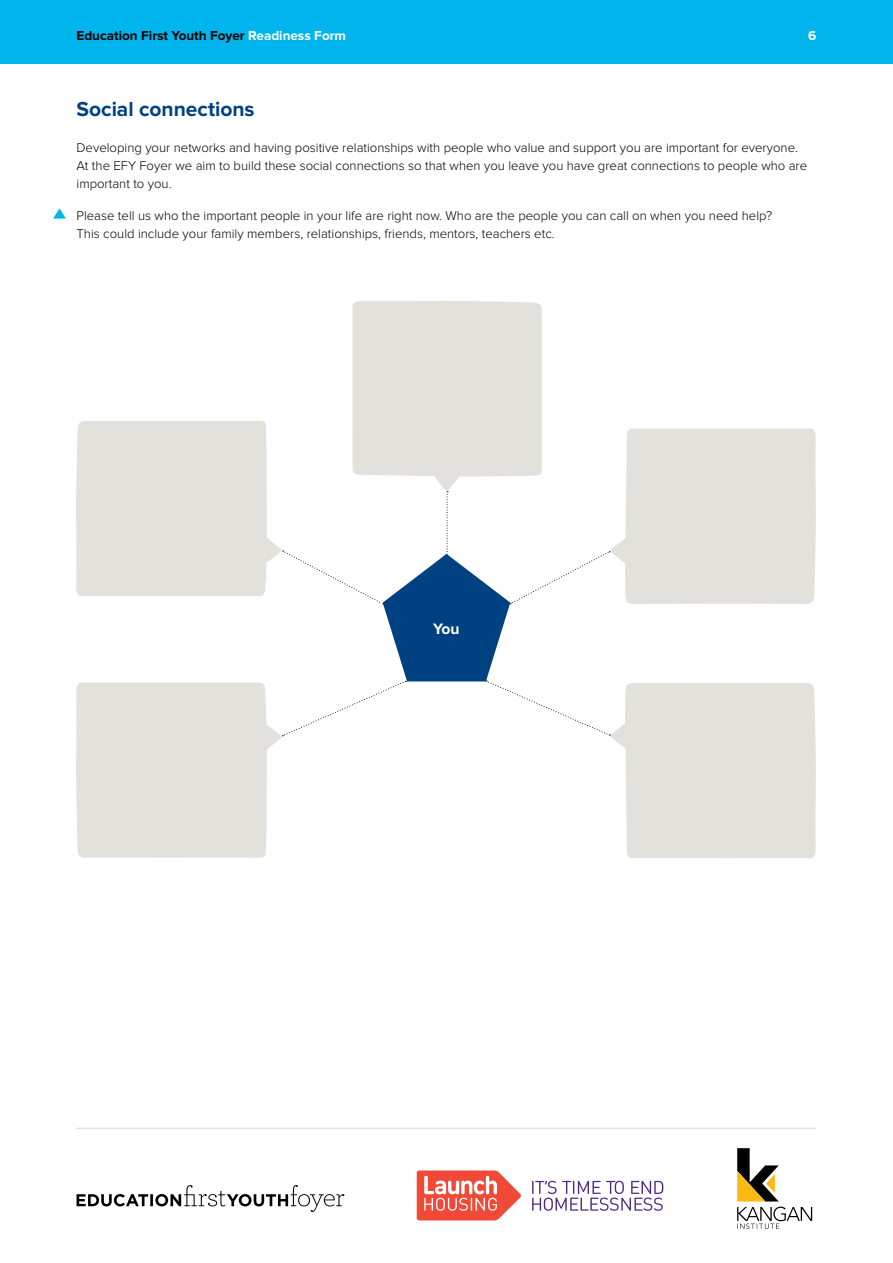
<style>
.page{position:relative;width:893px;height:1263px;background:#fff}
.page>*{position:absolute;margin:0;border:0;box-sizing:border-box;transform-origin:0 0}
.t1{font:700 21px "Proxima Nova";color:#004181}
.t2{font:700 15.6px "Proxima Nova";color:#fff}
.t3{font:700 13.5px "Proxima Nova";color:#000}
.t4{font:700 13.5px "Proxima Nova";color:#fff}
.t5{font:300 13.2px/18px "Proxima Nova";color:#000}
.s1{color:#fff}
</style>
<div class="page">
<div style="left:0;top:0;width:893px;height:64px;background:#00b4ed"></div>
<svg style="left:77px;top:1185px;width:267px;height:27px"></svg>
<svg style="left:737px;top:1148px;width:75px;height:81px"></svg>
<svg style="left:417px;top:1170px;width:104px;height:50px"></svg>
<svg style="left:532px;top:1181px;width:131px;height:30px"></svg>
<hr style="left:77px;top:1127px;width:739px;height:2px;background:#e3e1dc">
<svg style="left:76px;top:301px;width:740px;height:557px"></svg>
<svg style="left:53px;top:208px;width:13px;height:11px"></svg>
<p class="t3" style="left:77px;top:27px;width:271px">Education First Youth Foyer <span class="s1">Readiness Form</span></p>
<p class="t4" style="left:808px;top:27px;width:10px">6</p>
<h1 class="t1" style="left:77px;top:97px;width:180px">Social connections</h1>
<p class="t5" style="left:77px;top:139px;width:732px">Developing your networks and having positive relationships with people who value and support you are important for everyone.<br>At the EFY Foyer we aim to build these social connections so that when you leave you have great connections to people who are important to you.</p>
<p class="t5" style="left:77px;top:207px;width:697px">Please tell us who the important people in your life are right now. Who are the people you can call on when you need help?<br>This could include your family members, relationships, friends, mentors, teachers etc.</p>
<p class="t2" style="left:433px;top:620px;width:28px">You</p>
</div>
